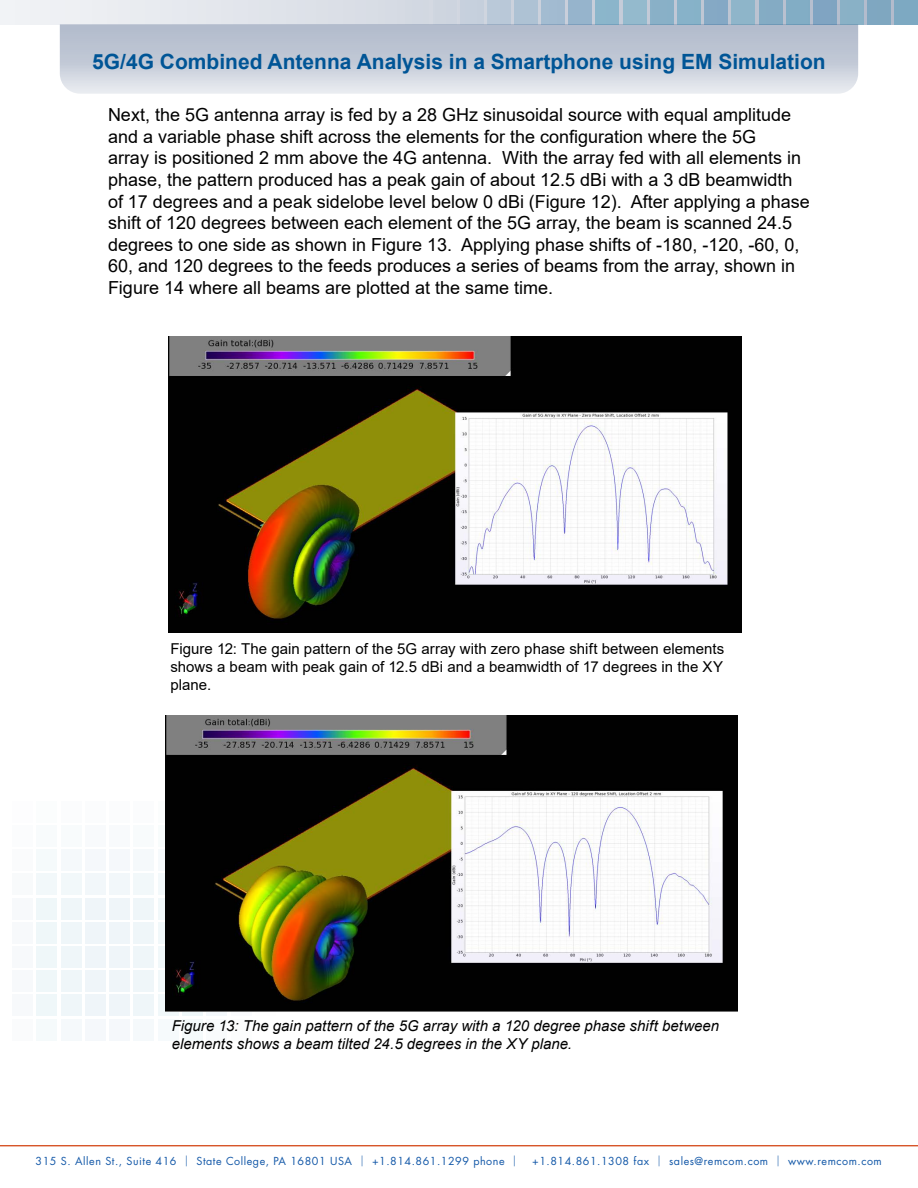
<style>
.page{position:relative;width:918px;height:1188px;background:#fff}
.page>*{position:absolute;margin:0;border:0;box-sizing:border-box;transform-origin:0 0}
.t1{font:700 21px "Arial";color:#005596}
.t2{font:18px/21.6px "Arial";color:#000}
.t3{font:15px/18px "Arial";letter-spacing:.005em;color:#000;text-align:justify}
.t4{font:italic 15px/18px "Arial";color:#000}
.t5{font:10.8px "Futura";letter-spacing:.05em;color:#1358a8}
.s1{font-weight:300}
</style>
<div class="page">
<svg style="left:60px;top:24px;width:798px;height:70px;background:#c6cdd9"></svg>
<svg style="left:0;top:0;width:895px;height:24px;background:#dee2e9"></svg>
<div style="left:514px;top:0;width:23px;height:24px;background:#aec2d4"></div>
<div style="left:569px;top:0;width:23px;height:24px;background:#96b4cc"></div>
<div style="left:541px;top:0;width:24px;height:24px;background:#a2bbd1"></div>
<div style="left:433px;top:0;width:23px;height:24px;background:#ced5df"></div>
<div style="left:406px;top:0;width:23px;height:24px;background:#d2d8e2"></div>
<div style="left:487px;top:0;width:24px;height:24px;background:#bac9d9"></div>
<div style="left:460px;top:0;width:23px;height:24px;background:#c6d0dd"></div>
<div style="left:677px;top:0;width:24px;height:24px;background:#87b2c9"></div>
<div style="left:705px;top:0;width:23px;height:24px;background:#85a9c5"></div>
<div style="left:650px;top:0;width:23px;height:24px;background:#89b0c7"></div>
<div style="left:623px;top:0;width:23px;height:24px;background:#94bacd"></div>
<div style="left:786px;top:0;width:23px;height:24px;background:#82adc5"></div>
<div style="left:813px;top:0;width:24px;height:24px;background:#80a4c2"></div>
<div style="left:759px;top:0;width:23px;height:24px;background:#84abc4"></div>
<div style="left:732px;top:0;width:23px;height:24px;background:#8eb5c9"></div>
<div style="left:895px;top:0;width:23px;height:24px;background:#7da9c2"></div>
<div style="left:868px;top:0;width:23px;height:24px;background:#7fa7c0"></div>
<div style="left:840px;top:0;width:24px;height:24px;background:#89b1c6"></div>
<div style="left:596px;top:0;width:23px;height:24px;background:#8bb5cb"></div>
<hr style="left:0;top:1145px;width:918px;height:1px;background:#d75427">
<div style="left:206px;top:1019px;width:21px;height:21px;background:#f9fbfc"></div>
<div style="left:109px;top:1019px;width:21px;height:21px;background:#f5f8fb"></div>
<div style="left:85px;top:1019px;width:21px;height:21px;background:#f5f8fb"></div>
<div style="left:12px;top:1019px;width:21px;height:21px;background:#fafbfc"></div>
<div style="left:37px;top:1019px;width:20px;height:21px;background:#f5fafb"></div>
<div style="left:61px;top:1019px;width:21px;height:21px;background:#f5f9fb"></div>
<div style="left:134px;top:1019px;width:20px;height:21px;background:#f5f9fb"></div>
<div style="left:158px;top:1019px;width:21px;height:21px;background:#f6fafc"></div>
<div style="left:182px;top:1019px;width:21px;height:21px;background:#f5fafb"></div>
<div style="left:206px;top:995px;width:21px;height:21px;background:#f4f8fb"></div>
<div style="left:231px;top:995px;width:20px;height:21px;background:#fafbfd"></div>
<div style="left:109px;top:995px;width:21px;height:21px;background:#eff5f9"></div>
<div style="left:85px;top:995px;width:21px;height:21px;background:#eff5f9"></div>
<div style="left:12px;top:995px;width:21px;height:21px;background:#f7f9fb"></div>
<div style="left:37px;top:995px;width:20px;height:21px;background:#eff7f9"></div>
<div style="left:61px;top:995px;width:21px;height:21px;background:#eff6f9"></div>
<div style="left:134px;top:995px;width:20px;height:21px;background:#eff6f9"></div>
<div style="left:158px;top:995px;width:21px;height:21px;background:#f1f8fa"></div>
<div style="left:182px;top:995px;width:21px;height:21px;background:#eff7f9"></div>
<div style="left:109px;top:971px;width:21px;height:21px;background:#eff5f9"></div>
<div style="left:85px;top:971px;width:21px;height:21px;background:#eff5f9"></div>
<div style="left:12px;top:971px;width:21px;height:21px;background:#f7f9fb"></div>
<div style="left:37px;top:971px;width:20px;height:21px;background:#eff7f9"></div>
<div style="left:61px;top:971px;width:21px;height:21px;background:#eff6f9"></div>
<div style="left:134px;top:971px;width:20px;height:21px;background:#eff6f9"></div>
<div style="left:158px;top:971px;width:21px;height:21px;background:#f1f8fa"></div>
<div style="left:109px;top:946px;width:21px;height:22px;background:#eff5f9"></div>
<div style="left:85px;top:946px;width:21px;height:22px;background:#eff5f9"></div>
<div style="left:12px;top:946px;width:21px;height:22px;background:#f7f9fb"></div>
<div style="left:37px;top:946px;width:20px;height:22px;background:#eff7f9"></div>
<div style="left:61px;top:946px;width:21px;height:22px;background:#eff6f9"></div>
<div style="left:134px;top:946px;width:20px;height:22px;background:#eff6f9"></div>
<div style="left:158px;top:946px;width:21px;height:22px;background:#f1f8fa"></div>
<div style="left:109px;top:922px;width:21px;height:22px;background:#eff5f9"></div>
<div style="left:85px;top:922px;width:21px;height:22px;background:#eff5f9"></div>
<div style="left:12px;top:922px;width:21px;height:22px;background:#f7f9fb"></div>
<div style="left:37px;top:922px;width:20px;height:22px;background:#eff7f9"></div>
<div style="left:61px;top:922px;width:21px;height:22px;background:#eff6f9"></div>
<div style="left:134px;top:922px;width:20px;height:22px;background:#eff6f9"></div>
<div style="left:158px;top:922px;width:21px;height:22px;background:#f1f8fa"></div>
<div style="left:109px;top:898px;width:21px;height:21px;background:#eff5f9"></div>
<div style="left:85px;top:898px;width:21px;height:21px;background:#eff5f9"></div>
<div style="left:12px;top:898px;width:21px;height:21px;background:#f7f9fb"></div>
<div style="left:37px;top:898px;width:20px;height:21px;background:#eff7f9"></div>
<div style="left:61px;top:898px;width:21px;height:21px;background:#eff6f9"></div>
<div style="left:134px;top:898px;width:20px;height:21px;background:#eff6f9"></div>
<div style="left:158px;top:898px;width:21px;height:21px;background:#f1f8fa"></div>
<div style="left:109px;top:874px;width:21px;height:21px;background:#f2f7fa"></div>
<div style="left:85px;top:874px;width:21px;height:21px;background:#f2f7fa"></div>
<div style="left:12px;top:874px;width:21px;height:21px;background:#f8fafb"></div>
<div style="left:37px;top:874px;width:20px;height:21px;background:#f2f8fa"></div>
<div style="left:61px;top:874px;width:21px;height:21px;background:#f2f8fa"></div>
<div style="left:134px;top:874px;width:20px;height:21px;background:#f2f8fa"></div>
<div style="left:158px;top:874px;width:21px;height:21px;background:#f3f9fb"></div>
<div style="left:109px;top:850px;width:21px;height:21px;background:#f5f8fb"></div>
<div style="left:85px;top:850px;width:21px;height:21px;background:#f5f8fb"></div>
<div style="left:12px;top:850px;width:21px;height:21px;background:#fafbfc"></div>
<div style="left:37px;top:850px;width:20px;height:21px;background:#f5fafb"></div>
<div style="left:61px;top:850px;width:21px;height:21px;background:#f5f9fb"></div>
<div style="left:134px;top:850px;width:20px;height:21px;background:#f5f9fb"></div>
<div style="left:158px;top:850px;width:21px;height:21px;background:#f6fafc"></div>
<div style="left:109px;top:825px;width:21px;height:22px;background:#f8fafc"></div>
<div style="left:85px;top:825px;width:21px;height:22px;background:#f8fafc"></div>
<div style="left:12px;top:825px;width:21px;height:22px;background:#fbfcfd"></div>
<div style="left:37px;top:825px;width:20px;height:22px;background:#f8fbfc"></div>
<div style="left:61px;top:825px;width:21px;height:22px;background:#f8fbfc"></div>
<div style="left:134px;top:825px;width:20px;height:22px;background:#f8fbfc"></div>
<div style="left:158px;top:825px;width:21px;height:22px;background:#f8fcfc"></div>
<div style="left:109px;top:801px;width:21px;height:22px;background:#fbfcfd"></div>
<div style="left:85px;top:801px;width:21px;height:22px;background:#fbfcfd"></div>
<div style="left:37px;top:801px;width:20px;height:22px;background:#fbfdfd"></div>
<div style="left:61px;top:801px;width:21px;height:22px;background:#fbfcfd"></div>
<div style="left:134px;top:801px;width:20px;height:22px;background:#fbfcfd"></div>
<div style="left:158px;top:801px;width:21px;height:22px;background:#fbfdfd"></div>
<img style="left:168px;top:336px;width:573px;height:297px">
<img style="left:165px;top:715px;width:573px;height:297px">
<p class="t1" style="left:92px;top:47px;width:735px">5G/4G Combined Antenna Analysis in a Smartphone using EM Simulation</p>
<p class="t2" style="left:108px;top:104px;width:703px">Next, the 5G antenna array is fed by a 28 GHz sinusoidal source with equal amplitude and a variable phase shift across the elements for the configuration where the 5G<br>array is positioned 2 mm above the 4G antenna. With the array fed with all elements in phase, the pattern produced has a peak gain of about 12.5 dBi with a 3 dB beamwidth of 17 degrees and a peak sidelobe level below 0 dBi (Figure 12). After applying a phase shift of 120 degrees between each element of the 5G array, the beam is scanned 24.5 degrees to one side as shown in Figure 13. Applying phase shifts of -180, -120, -60, 0, 60, and 120 degrees to the feeds produces a series of beams from the array, shown in Figure 14 where all beams are plotted at the same time.</p>
<p class="t3" style="left:170px;top:640px;width:555px">Figure 12: The gain pattern of the 5G array with zero phase shift between elements shows a beam with peak gain of 12.5 dBi and a beamwidth of 17 degrees in the XY plane.</p>
<p class="t4" style="left:172px;top:1017px;width:549px">Figure 13: The gain pattern of the 5G array with a 120 degree phase shift between elements shows a beam tilted 24.5 degrees in the XY plane.</p>
<p class="t5" style="left:36px;top:1154px;width:482px">315 S. Allen St., Suite 416 <span class="s1">|</span> State College, PA 16801 USA <span class="s1">|</span> +1.814.861.1299 phone <span class="s1">|</span></p>
<p class="t5" style="left:532px;top:1154px;width:351px">+1.814.861.1308 fax <span class="s1">|</span> sales@remcom.com <span class="s1">|</span> www.remcom.com</p>
</div>
